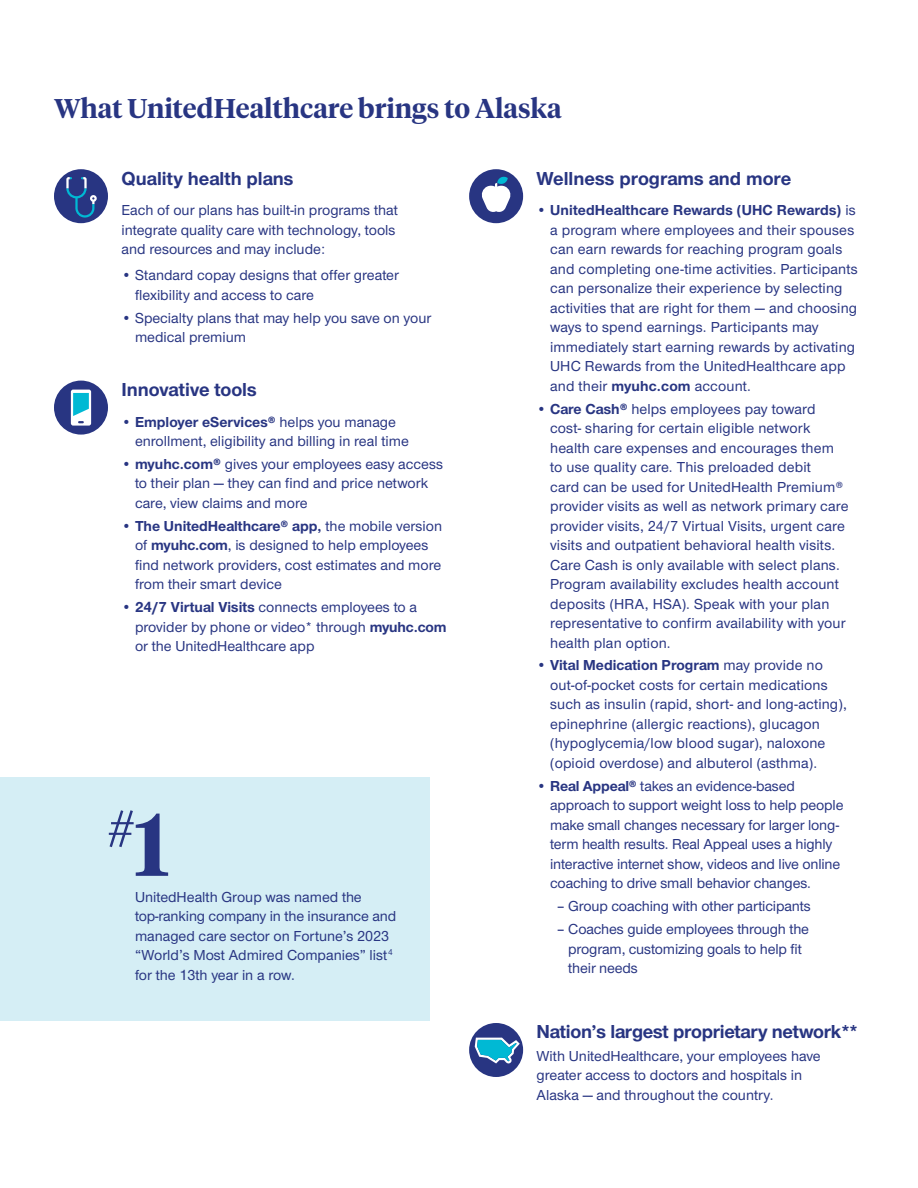
<style>
.page{position:relative;width:918px;height:1188px;background:#fff}
.page>*{position:absolute;margin:0;border:0;box-sizing:border-box;transform-origin:0 0}
.t1{font:600 51px "UHC Serif Headline";color:#283582}
.t2{font:600 27px "UHC Serif Headline";color:#283582}
.t3{font:700 19.5px "UHC Sans";color:#283582}
.t4{font:500 15px/19.5px "UHC Sans";color:#283582}
.s1{font-weight:700}
.s2{font-size:87.6px}
</style>
<div class="page">
<div style="left:54px;top:169px;width:54px;height:54px;background:#283582;border-radius:50%"></div>
<svg style="left:66px;top:177px;width:31px;height:41px"></svg>
<div style="left:54px;top:381px;width:54px;height:54px;background:#283582;border-radius:50%"></div>
<svg style="left:71px;top:390px;width:20px;height:36px"></svg>
<div style="left:469px;top:169px;width:54px;height:54px;background:#283582;border-radius:50%"></div>
<svg style="left:481px;top:176px;width:30px;height:36px"></svg>
<div style="left:0;top:777px;width:430px;height:243px;background:#d5eef5"></div>
<div style="left:469px;top:1023px;width:54px;height:54px;background:#283582;border-radius:50%"></div>
<svg style="left:475px;top:1038px;width:45px;height:26px"></svg>
<h2 class="t2" style="left:54px;top:90px;width:509px">What UnitedHealthcare brings to Alaska</h2>
<h3 class="t3" style="left:122px;top:165px;width:174px">Quality health plans</h3>
<p class="t4" style="left:122px;top:200px;width:278px">Each of our plans has built-in programs that integrate quality care with technology, tools and resources and may include:</p>
<p class="t4" style="left:135px;top:265px;width:265px;text-indent:-14px">• Standard copay designs that offer greater flexibility and access to care</p>
<p class="t4" style="left:135px;top:307px;width:298px;text-indent:-14px">• Specialty plans that may help you save on your medical premium</p>
<h3 class="t3" style="left:122px;top:376px;width:137px">Innovative tools</h3>
<p class="t4" style="left:135px;top:411px;width:275px;text-indent:-14px">• <span class="s1">Employer eServices®</span> helps you manage enrollment, eligibility and billing in real time</p>
<p class="t4" style="left:135px;top:454px;width:310px;text-indent:-14px">• <span class="s1">myuhc.com®</span> gives your employees easy access to their plan — they can find and price network care, view claims and more</p>
<p class="t4" style="left:135px;top:515px;width:309px;text-indent:-14px">• <span class="s1">The UnitedHealthcare® app,</span> the mobile version of <span class="s1">myuhc.com</span>, is designed to help employees find network providers, cost estimates and more from their smart device</p>
<p class="t4" style="left:135px;top:597px;width:313px;text-indent:-14px">• <span class="s1">24/7 Virtual Visits</span> connects employees to a provider by phone or video* through <span class="s1">myuhc.com </span>or the UnitedHealthcare app</p>
<h1 class="t1" style="left:108px;top:793px;width:63px">#<span class="s2">1</span></h1>
<p class="t4" style="left:135px;top:886px;width:263px">UnitedHealth Group was named the top-ranking company in the insurance and managed care sector on Fortune’s 2023 “World’s Most Admired Companies” list<sup>4 </sup>for the 13th year in a row.</p>
<h3 class="t3" style="left:537px;top:165px;width:256px">Wellness programs and more</h3>
<p class="t4" style="left:550px;top:200px;width:309px;text-indent:-14px">• <span class="s1">UnitedHealthcare Rewards (UHC Rewards)</span> is a program where employees and their spouses can earn rewards for reaching program goals and completing one-time activities. Participants can personalize their experience by selecting activities that are right for them — and choosing ways to spend earnings. Participants may immediately start earning rewards by activating UHC Rewards from the UnitedHealthcare app and their <span class="s1">myuhc.com</span> account.</p>
<p class="t4" style="left:550px;top:398px;width:300px;text-indent:-14px">• <span class="s1">Care Cash®</span> helps employees pay toward cost- sharing for certain eligible network health care expenses and encourages them to use quality care. This preloaded debit<br>card can be used for UnitedHealth Premium® provider visits as well as network primary care provider visits, 24/7 Virtual Visits, urgent care visits and outpatient behavioral health visits.<br>Care Cash is only available with select plans.<br>Program availability excludes health account deposits (HRA, HSA). Speak with your plan representative to confirm availability with your health plan option.</p>
<p class="t4" style="left:550px;top:655px;width:298px;text-indent:-14px">• <span class="s1">Vital Medication Program</span> may provide no out-of-pocket costs for certain medications such as insulin (rapid, short- and long-acting), epinephrine (allergic reactions), glucagon (hypoglycemia/low blood sugar), naloxone (opioid overdose) and albuterol (asthma).</p>
<p class="t4" style="left:550px;top:775px;width:295px;text-indent:-14px">• <span class="s1">Real Appeal®</span> takes an evidence-based approach to support weight loss to help people make small changes necessary for larger long&shy;term health results. Real Appeal uses a highly interactive internet show, videos and live online coaching to drive small behavior changes.</p>
<p class="t4" style="left:557px;top:896px;width:255px">– Group coaching with other participants</p>
<p class="t4" style="left:568px;top:919px;width:242px;text-indent:-11px">– Coaches guide employees through the program, customizing goals to help fit their needs</p>
<h3 class="t3" style="left:537px;top:1018px;width:324px">Nation’s largest proprietary network**</h3>
<p class="t4" style="left:537px;top:1045px;width:286px">With UnitedHealthcare, your employees have greater access to doctors and hospitals in<br>Alaska — and throughout the country.</p>
</div>
